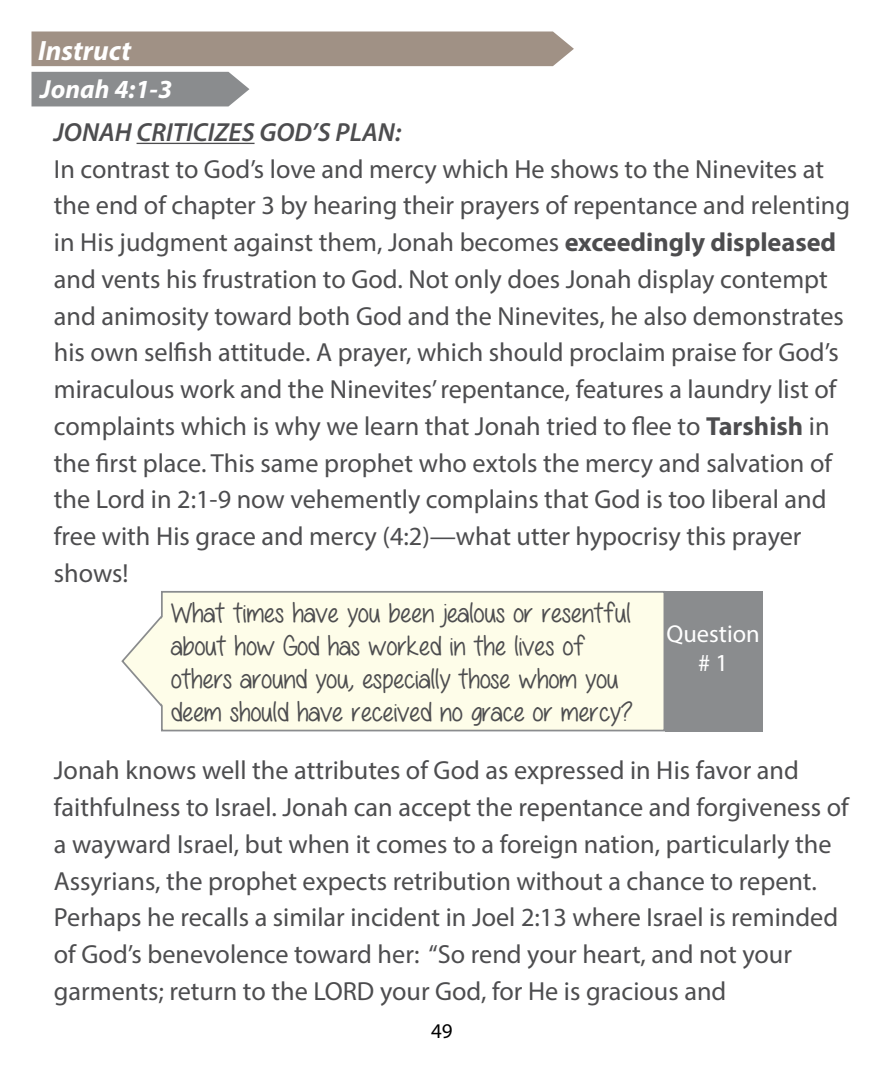
<style>
.page{position:relative;width:882px;height:1071px;background:#fff}
.page>*{position:absolute;margin:0;border:0;box-sizing:border-box;transform-origin:0 0}
.t1{font:28px/33.2px "All Things Pink";color:#4d4d4f}
.t2{font:italic 700 28px "Myriad Pro";color:#fff}
.t3{font:26.25px/36.8px "Myriad Pro";color:#4d4d4f}
.t4{font:italic 600 26.25px "Myriad Pro";color:#4d4d4f}
.t5{font:italic 700 26.25px "Myriad Pro";color:#fff}
.t6{font:24.5px/29.4px "Myriad Pro";color:#fff;text-align:center}
.t7{font:21px "Myriad Pro";color:#000}
.s1{font-weight:700}
</style>
<div class="page">
<div style="left:32px;top:72px;width:217px;height:34px;background:#8a8c8e"></div>
<hr style="left:137px;top:143px;width:118px;height:1px;background:#4d4d4f">
<div style="left:32px;top:32px;width:542px;height:34px;background:#a09185"></div>
<div style="left:161px;top:591px;width:504px;height:140px;background:#fefde9;border:2px solid #8a8c8e"></div>
<svg style="left:121px;top:601px;width:43px;height:120px"></svg>
<div style="left:665px;top:591px;width:97px;height:140px;background:#8a8c8e"></div>
<p class="t2" style="left:38px;top:32px;width:95px">Instruct</p>
<p class="t5" style="left:40px;top:72px;width:133px">Jonah 4:1-3</p>
<p class="t4" style="left:54px;top:115px;width:349px">JONAH CRITICIZES GOD’S PLAN:</p>
<p class="t3" style="left:54px;top:150px;width:798px">In contrast to God’s love and mercy which He shows to the Ninevites at the end of chapter 3 by hearing their prayers of repentance and relenting in His judgment against them, Jonah becomes <span class="s1">exceedingly displeased </span>and vents his frustration to God. Not only does Jonah display contempt and animosity toward both God and the Ninevites, he also demonstrates his own selfish attitude. A prayer, which should proclaim praise for God’s miraculous work and the Ninevites’ repentance, features a laundry list of complaints which is why we learn that Jonah tried to flee to <span class="s1">Tarshish</span> in the first place. This same prophet who extols the mercy and salvation of the Lord in 2:1-9 now vehemently complains that God is too liberal and free with His grace and mercy (4:2)—what utter hypocrisy this prayer shows!</p>
<p class="t1" style="left:172px;top:595px;width:463px">What times have you been jealous or resentful about how God has worked in the lives of others around you, especially those whom you deem should have received no grace or mercy?</p>
<p class="t6" style="left:666px;top:618px;width:95px">Question # 1</p>
<p class="t3" style="left:54px;top:752px;width:796px">Jonah knows well the attributes of God as expressed in His favor and faithfulness to Israel. Jonah can accept the repentance and forgiveness of a wayward Israel, but when it comes to a foreign nation, particularly the Assyrians, the prophet expects retribution without a chance to repent.<br>Perhaps he recalls a similar incident in Joel 2:13 where Israel is reminded of God’s benevolence toward her: “So rend your heart, and not your garments; return to the LORD your God, for He is gracious and</p>
<p class="t7" style="left:431px;top:1018px;width:23px">49</p>
</div>
